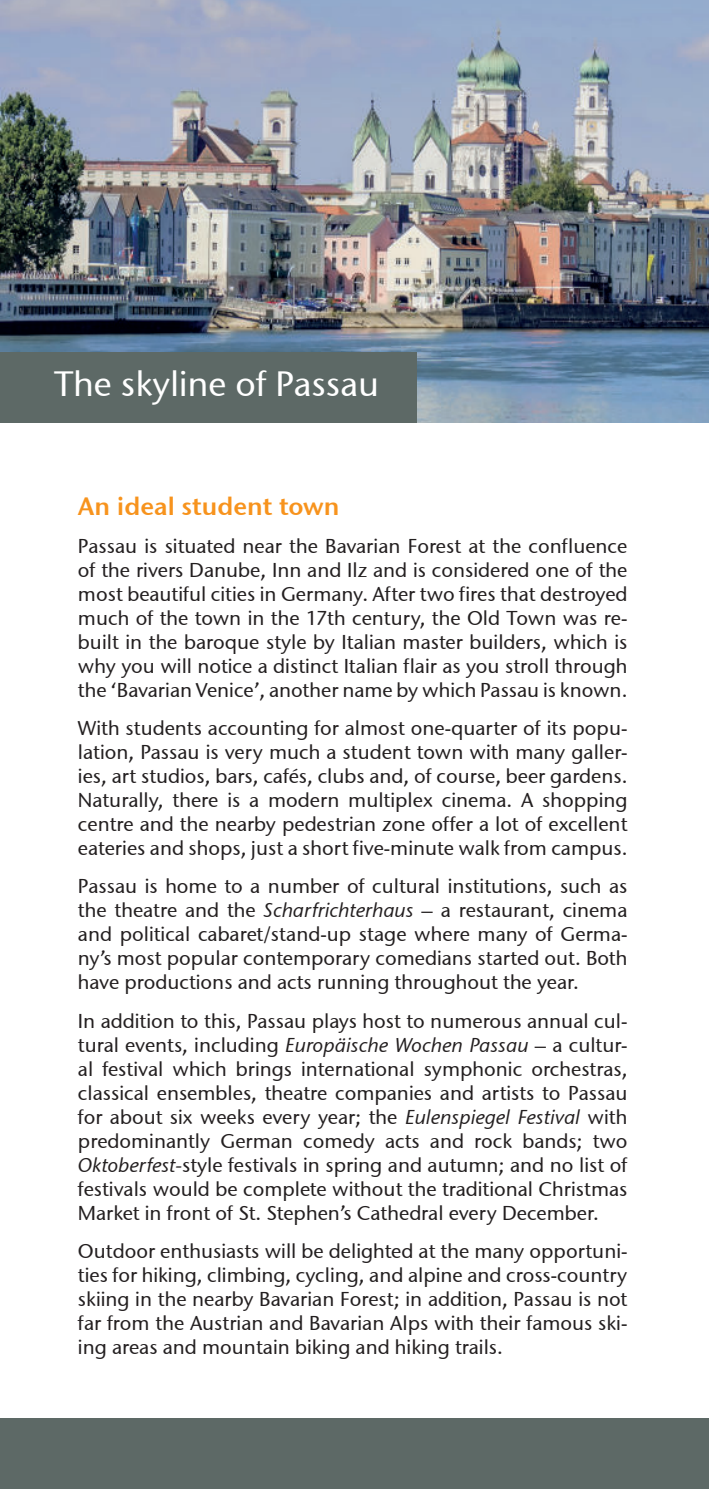
<style>
.page{position:relative;width:709px;height:1489px;background:#fff}
.page>*{position:absolute;margin:0;border:0;box-sizing:border-box;transform-origin:0 0}
.t1{font:35px "Stone Sans ITCTT Medium";color:#fff}
.t2{font:25px "Stone Sans Semi ITCTT";color:#f7931d}
.t3{font:20px/24px "Stone Sans ITCTT Medium";color:#231f20;text-align:justify}
.s1{font-style:italic}
</style>
<div class="page">
<img style="left:0;top:0;width:709px;height:422px">
<div style="left:0;top:351px;width:416px;height:71px;background:#5d6966"></div>
<div style="left:0;top:1417px;width:709px;height:71px;background:#5d6966"></div>
<h1 class="t1" style="left:54px;top:369px;width:326px">The skyline of Passau</h1>
<p class="t2" style="left:78px;top:495px;width:263px">An ideal student town</p>
<p class="t3" style="left:78px;top:535px;width:551px">Passau is situated near the Bavarian Forest at the confluence of the rivers Danube, Inn and Ilz and is considered one of the most beautiful cities in Germany. After two fires that destroyed much of the town in the 17th century, the Old Town was re&shy;built in the baroque style by Italian master builders, which is why you will notice a distinct Italian flair as you stroll through the ‘Bavarian Venice’, another name by which Passau is known.</p>
<p class="t3" style="left:78px;top:718px;width:551px">With students accounting for almost one-quarter of its popu&shy;lation, Passau is very much a student town with many galler&shy;ies, art studios, bars, cafés, clubs and, of course, beer gardens.<br>Naturally, there is a modern multiplex cinema. A shopping centre and the nearby pedestrian zone offer a lot of excellent eateries and shops, just a short five-minute walk from campus.</p>
<p class="t3" style="left:78px;top:876px;width:551px">Passau is home to a number of cultural institutions, such as the theatre and the <span class="s1">Scharfrichterhaus</span> – a restaurant, cinema and political cabaret/stand-up stage where many of Germa&shy;ny’s most popular contemporary comedians started out. Both have productions and acts running throughout the year.</p>
<p class="t3" style="left:78px;top:1010px;width:551px">In addition to this, Passau plays host to numerous annual cul&shy;tural events, including <span class="s1">Europäische Wochen Passau</span> – a cultur&shy;al festival which brings international symphonic orchestras, classical ensembles, theatre companies and artists to Passau for about six weeks every year; the <span class="s1">Eulenspiegel Festival</span> with predominantly German comedy acts and rock bands; two <span class="s1">Oktoberfest-</span>style festivals in spring and autumn; and no list of festivals would be complete without the traditional Christmas Market in front of St. Stephen’s Cathedral every December.</p>
<p class="t3" style="left:78px;top:1240px;width:551px">Outdoor enthusiasts will be delighted at the many opportuni&shy;ties for hiking, climbing, cycling, and alpine and cross-country skiing in the nearby Bavarian Forest; in addition, Passau is not far from the Austrian and Bavarian Alps with their famous ski&shy;ing areas and mountain biking and hiking trails.</p>
</div>
